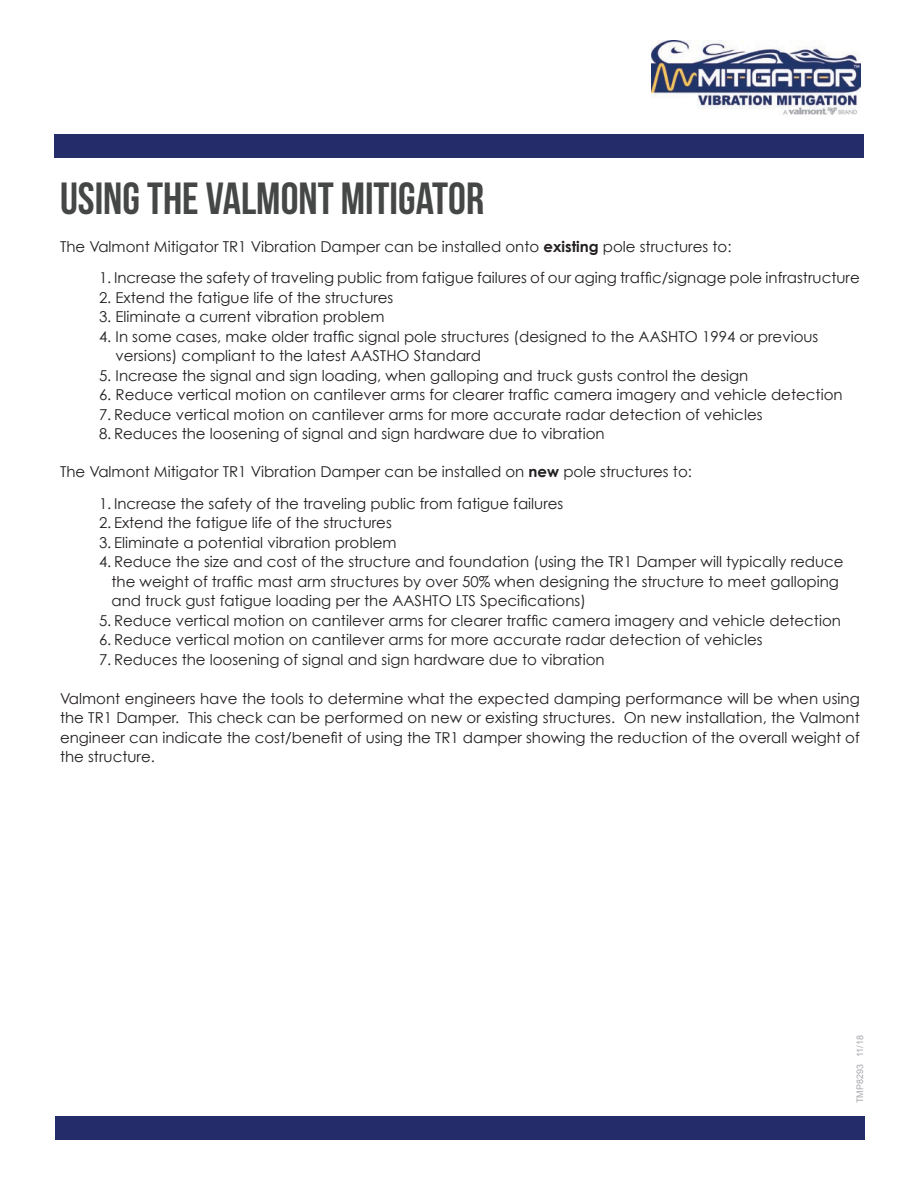
<style>
.page{position:relative;width:918px;height:1188px;background:#fff}
.page>*{position:absolute;margin:0;border:0;box-sizing:border-box;transform-origin:0 0}
.t1{font:45px "Bebas Neue";color:#454646}
.t2{font:15px/19.5px "Century Gothic";color:#231f20}
.t3{font:9px "Arial";color:#a8a9ad}
.s1{font-weight:700}
</style>
<div class="page">
<div style="left:54px;top:134px;width:810px;height:24px;background:#242d69"></div>
<div style="left:55px;top:1116px;width:810px;height:24px;background:#242d69"></div>
<img style="left:651px;top:40px;width:209px;height:75px">
<h1 class="t1" style="left:60px;top:174px;width:426px">USING THE VALMONT MITIGATOR</h1>
<p class="t2" style="left:60px;top:236px;width:673px">The Valmont Mitigator TR1 Vibration Damper can be installed onto <span class="s1">existing</span> pole structures to:</p>
<p class="t2" style="left:99px;top:268px;width:762px">1. Increase the safety of traveling public from fatigue failures of our aging traffic/signage pole infrastructure</p>
<p class="t2" style="left:99px;top:287px;width:296px">2. Extend the fatigue life of the structures</p>
<p class="t2" style="left:99px;top:307px;width:287px">3. Eliminate a current vibration problem</p>
<p class="t2" style="left:116px;top:326px;width:704px;text-indent:-17px">4. In some cases, make older traffic signal pole structures (designed to the AASHTO 1994 or previous versions) compliant to the latest AASTHO Standard</p>
<p class="t2" style="left:99px;top:365px;width:651px">5. Increase the signal and sign loading, when galloping and truck gusts control the design</p>
<p class="t2" style="left:99px;top:385px;width:745px">6. Reduce vertical motion on cantilever arms for clearer traffic camera imagery and vehicle detection</p>
<p class="t2" style="left:99px;top:404px;width:665px">7. Reduce vertical motion on cantilever arms for more accurate radar detection of vehicles</p>
<p class="t2" style="left:99px;top:424px;width:507px">8. Reduces the loosening of signal and sign hardware due to vibration</p>
<p class="t2" style="left:60px;top:462px;width:633px">The Valmont Mitigator TR1 Vibration Damper can be installed on <span class="s1">new</span> pole structures to:</p>
<p class="t2" style="left:99px;top:494px;width:466px">1. Increase the safety of the traveling public from fatigue failures</p>
<p class="t2" style="left:99px;top:513px;width:294px">2. Extend the fatigue life of the structures</p>
<p class="t2" style="left:99px;top:533px;width:299px">3. Eliminate a potential vibration problem</p>
<p class="t2" style="left:111px;top:552px;width:734px;text-indent:-12px">4. Reduce the size and cost of the structure and foundation (using the TR1 Damper will typically reduce the weight of traffic mast arm structures by over 50% when designing the structure to meet galloping and truck gust fatigue loading per the AASHTO LTS Specifications)</p>
<p class="t2" style="left:99px;top:611px;width:744px">5. Reduce vertical motion on cantilever arms for clearer traffic camera imagery and vehicle detection</p>
<p class="t2" style="left:99px;top:630px;width:665px">6. Reduce vertical motion on cantilever arms for more accurate radar detection of vehicles</p>
<p class="t2" style="left:99px;top:650px;width:507px">7. Reduces the loosening of signal and sign hardware due to vibration</p>
<p class="t2" style="left:60px;top:689px;width:801px;text-align:justify">Valmont engineers have the tools to determine what the expected damping performance will be when using the TR1 Damper. This check can be performed on new or existing structures. On new installation, the Valmont engineer can indicate the cost/benefit of using the TR1 damper showing the reduction of the overall weight of the structure.</p>
<p class="t3" style="left:854px;top:1103px;width:70px;rotate:-90deg">TMP8293 11/18</p>
</div>
